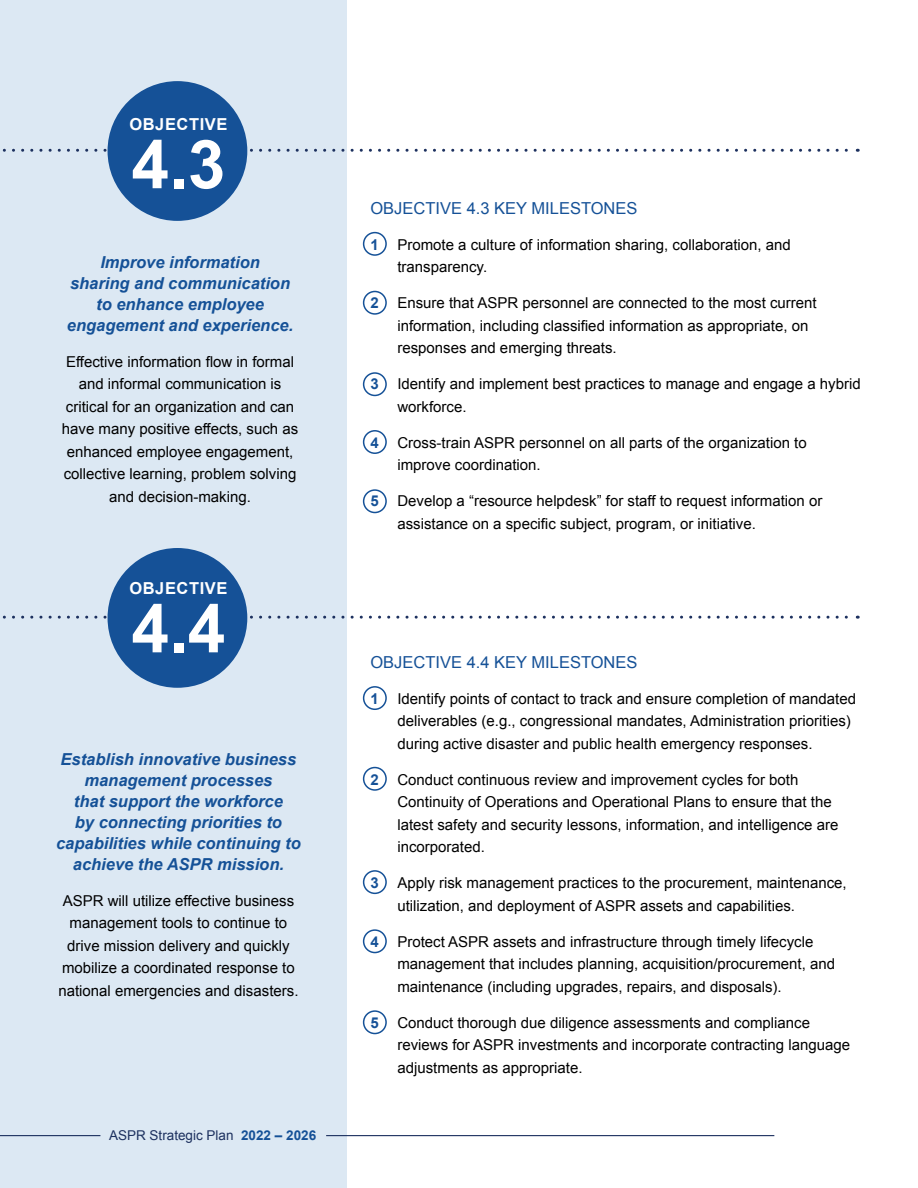
<style>
.page{position:relative;width:918px;height:1188px;background:#fff}
.page>*{position:absolute;margin:0;border:0;box-sizing:border-box;transform-origin:0 0}
.Section_Header_H4{font:700 67.5px "Arial";color:#fff}
.Section_Header_H4-2{font:italic 700 16.5px/21px "Arial";color:#155197;text-align:center}
.Section_Header_H5{font:16.5px "Arial";color:#155197}
.Section_Header_H4-3{font:700 16.5px "Arial";letter-spacing:.035em;color:#fff}
.Body_Text{font:15px/22.5px "Arial";color:#000}
.t1{font:13.5px "Arial";color:#1d315f}
.s1{font-weight:700;color:#155197}
</style>
<div class="page">
<div style="left:0;top:0;width:346px;height:1188px;background:#dce8f3"></div>
<svg style="left:2px;top:616px;width:856px;height:3px"></svg>
<div style="left:108px;top:548px;width:139px;height:140px;background:#155197;border-radius:50%"></div>
<svg style="left:2px;top:149px;width:856px;height:3px"></svg>
<div style="left:108px;top:81px;width:139px;height:140px;background:#155197;border-radius:50%"></div>
<div style="left:363px;top:232px;width:24px;height:24px;border:2px solid #155197;border-radius:50%"></div>
<div style="left:363px;top:291px;width:24px;height:24px;border:2px solid #155197;border-radius:50%"></div>
<div style="left:363px;top:372px;width:24px;height:24px;border:2px solid #155197;border-radius:50%"></div>
<div style="left:363px;top:430px;width:24px;height:24px;border:2px solid #155197;border-radius:50%"></div>
<div style="left:363px;top:489px;width:24px;height:24px;border:2px solid #155197;border-radius:50%"></div>
<div style="left:363px;top:686px;width:24px;height:24px;border:2px solid #155197;border-radius:50%"></div>
<div style="left:363px;top:767px;width:24px;height:24px;border:2px solid #155197;border-radius:50%"></div>
<div style="left:363px;top:870px;width:24px;height:24px;border:2px solid #155197;border-radius:50%"></div>
<div style="left:363px;top:929px;width:24px;height:24px;border:2px solid #155197;border-radius:50%"></div>
<div style="left:363px;top:1010px;width:24px;height:24px;border:2px solid #155197;border-radius:50%"></div>
<hr style="left:326px;top:1135px;width:448px;height:1px;background:#1d315f">
<hr style="left:0;top:1135px;width:100px;height:1px;background:#1d315f">
<h4 class="Section_Header_H4-3" style="left:129px;top:112px;width:100px">OBJECTIVE</h4>
<h4 class="Section_Header_H4" style="left:132px;top:117px;width:95px">4.3</h4>
<h4 class="Section_Header_H4-2" style="left:67px;top:252px;width:228px">Improve information<br>sharing and communication to enhance employee engagement and experience.</h4>
<p class="Body_Text" style="left:62px;top:350px;width:238px;text-align:center">Effective information flow in formal and informal communication is critical for an organization and can have many positive effects, such as enhanced employee engagement, collective learning, problem solving and decision-making.</p>
<h4 class="Section_Header_H4-3" style="left:129px;top:576px;width:100px">OBJECTIVE</h4>
<h4 class="Section_Header_H4" style="left:132px;top:581px;width:95px">4.4</h4>
<h4 class="Section_Header_H4-2" style="left:56px;top:749px;width:246px">Establish innovative business management processes<br>that support the workforce<br>by connecting priorities to capabilities while continuing to achieve the ASPR mission.</h4>
<p class="Body_Text" style="left:58px;top:889px;width:242px;text-align:center">ASPR will utilize effective business management tools to continue to drive mission delivery and quickly mobilize a coordinated response to national emergencies and disasters.</p>
<p class="t1" style="left:109px;top:1126px;width:209px">ASPR Strategic Plan <span class="s1">2022 – 2026</span></p>
<h5 class="Section_Header_H5" style="left:370px;top:197px;width:269px">OBJECTIVE 4.3 KEY MILESTONES</h5>
<p class="Body_Text" style="left:397px;top:234px;width:395px;text-indent:-27px"><span class="s1">1</span> Promote a culture of information sharing, collaboration, and transparency.</p>
<p class="Body_Text" style="left:397px;top:292px;width:421px;text-indent:-27px"><span class="s1">2</span> Ensure that ASPR personnel are connected to the most current information, including classified information as appropriate, on responses and emerging threats.</p>
<p class="Body_Text" style="left:397px;top:373px;width:465px;text-indent:-27px"><span class="s1">3</span> Identify and implement best practices to manage and engage a hybrid workforce.</p>
<p class="Body_Text" style="left:397px;top:432px;width:411px;text-indent:-27px"><span class="s1">4</span> Cross-train ASPR personnel on all parts of the organization to improve coordination.</p>
<p class="Body_Text" style="left:397px;top:490px;width:426px;text-indent:-27px"><span class="s1">5</span> Develop a “resource helpdesk” for staff to request information or assistance on a specific subject, program, or initiative.</p>
<h5 class="Section_Header_H5" style="left:370px;top:651px;width:269px">OBJECTIVE 4.4 KEY MILESTONES</h5>
<p class="Body_Text" style="left:397px;top:687px;width:460px;text-indent:-27px"><span class="s1">1</span> Identify points of contact to track and ensure completion of mandated deliverables (e.g., congressional mandates, Administration priorities) during active disaster and public health emergency responses.</p>
<p class="Body_Text" style="left:397px;top:768px;width:443px;text-indent:-27px"><span class="s1">2</span> Conduct continuous review and improvement cycles for both Continuity of Operations and Operational Plans to ensure that the latest safety and security lessons, information, and intelligence are incorporated.</p>
<p class="Body_Text" style="left:397px;top:872px;width:451px;text-indent:-27px"><span class="s1">3</span> Apply risk management practices to the procurement, maintenance, utilization, and deployment of ASPR assets and capabilities.</p>
<p class="Body_Text" style="left:397px;top:930px;width:439px;text-indent:-27px"><span class="s1">4</span> Protect ASPR assets and infrastructure through timely lifecycle management that includes planning, acquisition/procurement, and maintenance (including upgrades, repairs, and disposals).</p>
<p class="Body_Text" style="left:397px;top:1011px;width:454px;text-indent:-27px"><span class="s1">5</span> Conduct thorough due diligence assessments and compliance reviews for ASPR investments and incorporate contracting language adjustments as appropriate.</p>
</div>
